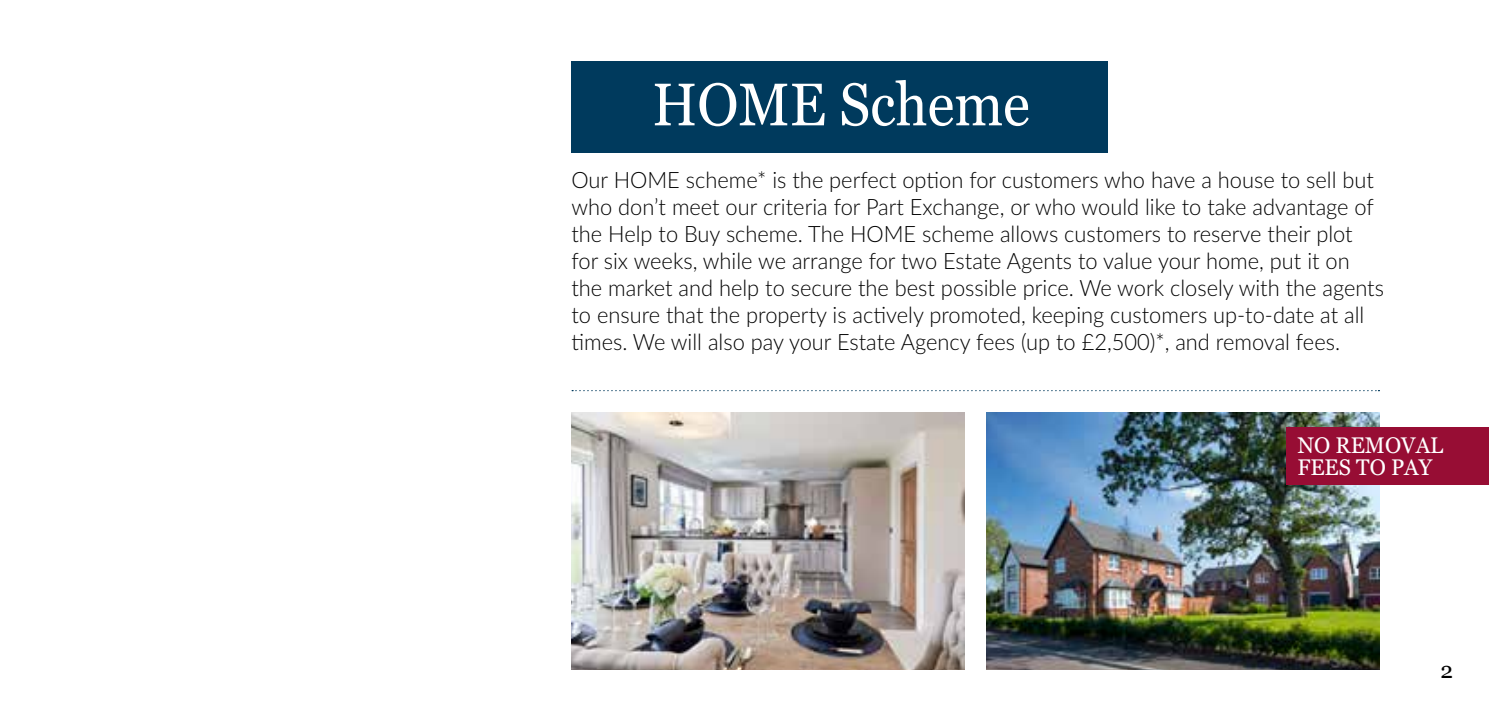
<style>
.page{position:relative;width:1489px;height:702px;background:#fff}
.page>*{position:absolute;margin:0;border:0;box-sizing:border-box;transform-origin:0 0}
.t1{font:60px "Georgia";color:#fff;scale:.92 1}
.t2{font:22.75px/22.8px "Georgia";color:#fff;scale:.96 1}
.t3{font:300 22.5px/27px "Lato";color:#000}
.t4{font:22.5px "Georgia";color:#000}
</style>
<div class="page">
<div style="left:571px;top:62px;width:536px;height:91px;background:#003a5d"></div>
<svg style="left:572px;top:390px;width:807px;height:1px"></svg>
<img style="left:571px;top:413px;width:393px;height:257px">
<img style="left:986px;top:413px;width:392px;height:257px">
<div style="left:1285px;top:427px;width:203px;height:58px;background:#970d34"></div>
<h1 class="t1" style="left:652px;top:68px;width:412px">HOME Scheme</h1>
<p class="t3" style="left:571px;top:166px;width:814px">Our HOME scheme* is the perfect option for customers who have a house to sell but who don’t meet our criteria for Part Exchange, or who would like to take advantage of the Help to Buy scheme. The HOME scheme allows customers to reserve their plot for six weeks, while we arrange for two Estate Agents to value your home, put it on the market and help to secure the best possible price. We work closely with the agents to ensure that the property is actively promoted, keeping customers up-to-date at all times. We will also pay your Estate Agency fees (up to £2,500)*, and removal fees.</p>
<p class="t2" style="left:1297px;top:434px;width:153px">NO REMOVAL<br>FEES TO PAY</p>
<p class="t4" style="left:1440px;top:656px;width:14px">2</p>
</div>
